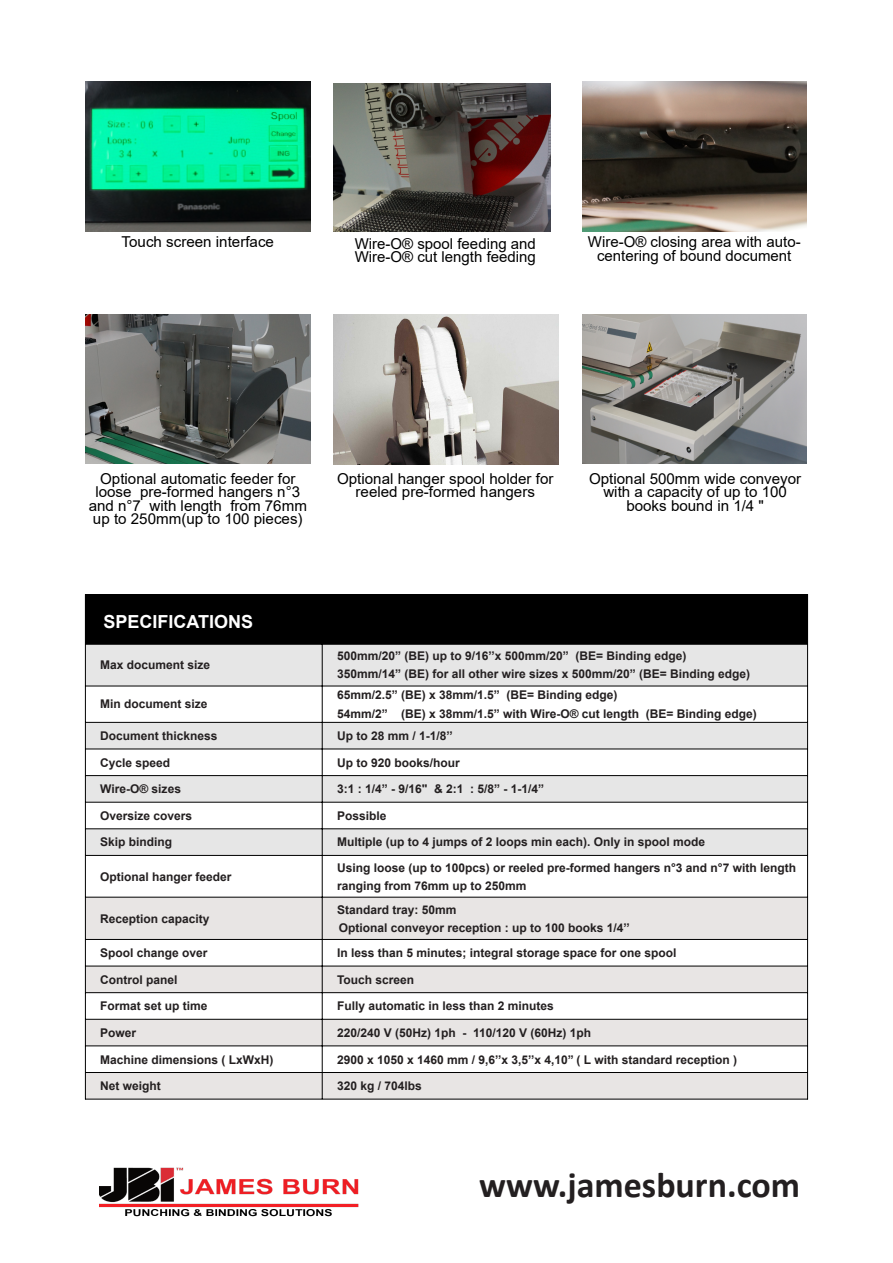
<style>
.page{position:relative;width:893px;height:1263px;background:#fff}
.page>*{position:absolute;margin:0;border:0;box-sizing:border-box;transform-origin:0 0}
.t1{font:700 36px "Calibri";color:#231f20}
.t2{font:700 18px "Arial";color:#fff}
.t3{font:15px/13.5px "Arial";color:#000;text-align:center}
.t4{font:700 12px/18px "Arial";color:#231f20}
</style>
<div class="page">
<img style="left:86px;top:81px;width:224px;height:150px">
<img style="left:86px;top:314px;width:224px;height:150px">
<img style="left:334px;top:83px;width:216px;height:148px">
<img style="left:334px;top:315px;width:224px;height:149px">
<img style="left:582px;top:81px;width:224px;height:150px">
<img style="left:582px;top:314px;width:224px;height:150px">
<img style="left:100px;top:1167px;width:259px;height:50px">
<div style="left:85px;top:595px;width:723px;height:49px;background:#000"></div>
<div style="left:86px;top:645px;width:721px;height:210px;background:#e6e6e6"></div>
<svg style="left:86px;top:687px;width:721px;height:141px"></svg>
<svg style="left:86px;top:856px;width:721px;height:41px"></svg>
<svg style="left:86px;top:898px;width:721px;height:201px;fill:#e8e5e4"></svg>
<hr style="left:85px;top:594px;width:1px;height:505px;background:#000">
<hr style="left:807px;top:594px;width:1px;height:505px;background:#000">
<hr style="left:322px;top:644px;width:1px;height:455px;background:#000">
<hr style="left:85px;top:594px;width:723px;height:1px;background:#000">
<hr style="left:85px;top:644px;width:723px;height:1px;background:#000">
<hr style="left:85px;top:686px;width:723px;height:1px;background:#000">
<hr style="left:85px;top:722px;width:723px;height:1px;background:#000">
<hr style="left:85px;top:749px;width:723px;height:1px;background:#000">
<hr style="left:85px;top:775px;width:723px;height:1px;background:#000">
<hr style="left:85px;top:802px;width:723px;height:1px;background:#000">
<hr style="left:85px;top:828px;width:723px;height:1px;background:#000">
<hr style="left:85px;top:855px;width:723px;height:1px;background:#000">
<hr style="left:85px;top:897px;width:723px;height:1px;background:#000">
<hr style="left:85px;top:939px;width:723px;height:1px;background:#000">
<hr style="left:85px;top:966px;width:723px;height:1px;background:#000">
<hr style="left:85px;top:992px;width:723px;height:1px;background:#000">
<hr style="left:85px;top:1019px;width:723px;height:1px;background:#000">
<hr style="left:85px;top:1045px;width:723px;height:1px;background:#000">
<hr style="left:85px;top:1072px;width:723px;height:1px;background:#000">
<hr style="left:85px;top:1099px;width:723px;height:1px;background:#000">
<p class="t3" style="left:122px;top:237px;width:154px">Touch screen interface</p>
<p class="t3" style="left:355px;top:238px;width:183px;text-align:left">Wire-O® spool feeding and<br>Wire-O® cut length feeding</p>
<p class="t3" style="left:588px;top:237px;width:214px">Wire-O® closing area with auto&shy;centering of bound document</p>
<p class="t3" style="left:89px;top:473px;width:220px">Optional automatic feeder for loose pre-formed hangers n°3 and n°7 with length from 76mm up to 250mm(up to 100 pieces)</p>
<p class="t3" style="left:337px;top:473px;width:218px">Optional hanger spool holder for reeled pre-formed hangers</p>
<p class="t3" style="left:589px;top:473px;width:214px">Optional 500mm wide conveyor with a capacity of up to 100 books bound in 1/4 "</p>
<h2 class="t2" style="left:104px;top:615px;width:151px">SPECIFICATIONS</h2>
<p class="t4" style="left:100px;top:657px;width:112px">Max document size</p>
<p class="t4" style="left:337px;top:648px;width:415px">500mm/20” (BE) up to 9/16’’x 500mm/20” (BE= Binding edge)<br>350mm/14” (BE) for all other wire sizes x 500mm/20” (BE= Binding edge)</p>
<p class="t4" style="left:100px;top:696px;width:109px">Min document size</p>
<p class="t4" style="left:337px;top:687px;width:421px">65mm/2.5” (BE) x 38mm/1.5” (BE= Binding edge)<br>54mm/2” (BE) x 38mm/1.5” with Wire-O® cut length (BE= Binding edge)</p>
<p class="t4" style="left:100px;top:728px;width:119px">Document thickness</p>
<p class="t4" style="left:337px;top:728px;width:117px">Up to 28 mm / 1-1/8’’</p>
<p class="t4" style="left:100px;top:754px;width:72px">Cycle speed</p>
<p class="t4" style="left:337px;top:754px;width:124px">Up to 920 books/hour</p>
<p class="t4" style="left:100px;top:781px;width:82px">Wire-O® sizes</p>
<p class="t4" style="left:337px;top:781px;width:209px">3:1 : 1/4” - 9/16" &amp; 2:1 : 5/8” - 1-1/4”</p>
<p class="t4" style="left:100px;top:808px;width:94px">Oversize covers</p>
<p class="t4" style="left:337px;top:808px;width:51px">Possible</p>
<p class="t4" style="left:100px;top:834px;width:73px">Skip binding</p>
<p class="t4" style="left:337px;top:834px;width:370px">Multiple (up to 4 jumps of 2 loops min each). Only in spool mode</p>
<p class="t4" style="left:100px;top:868px;width:133px">Optional hanger feeder</p>
<p class="t4" style="left:337px;top:859px;width:461px">Using loose (up to 100pcs) or reeled pre-formed hangers n°3 and n°7 with length ranging from 76mm up to 250mm</p>
<p class="t4" style="left:100px;top:910px;width:111px">Reception capacity</p>
<p class="t4" style="left:337px;top:901px;width:294px">Standard tray: 50mm<br>Optional conveyor reception : up to 100 books 1/4’’</p>
<p class="t4" style="left:100px;top:945px;width:109px">Spool change over</p>
<p class="t4" style="left:337px;top:945px;width:341px">In less than 5 minutes; integral storage space for one spool</p>
<p class="t4" style="left:100px;top:971px;width:79px">Control panel</p>
<p class="t4" style="left:337px;top:971px;width:79px">Touch screen</p>
<p class="t4" style="left:100px;top:998px;width:109px">Format set up time</p>
<p class="t4" style="left:337px;top:998px;width:218px">Fully automatic in less than 2 minutes</p>
<p class="t4" style="left:100px;top:1025px;width:38px">Power</p>
<p class="t4" style="left:337px;top:1025px;width:256px">220/240 V (50Hz) 1ph - 110/120 V (60Hz) 1ph</p>
<p class="t4" style="left:100px;top:1051px;width:175px">Machine dimensions ( LxWxH)</p>
<p class="t4" style="left:337px;top:1051px;width:401px">2900 x 1050 x 1460 mm / 9,6’’x 3,5’’x 4,10’’ ( L with standard reception )</p>
<p class="t4" style="left:100px;top:1078px;width:62px">Net weight</p>
<p class="t4" style="left:337px;top:1078px;width:86px">320 kg / 704lbs</p>
<h1 class="t1" style="left:479px;top:1170px;width:323px">www.jamesburn.com</h1>
</div>
